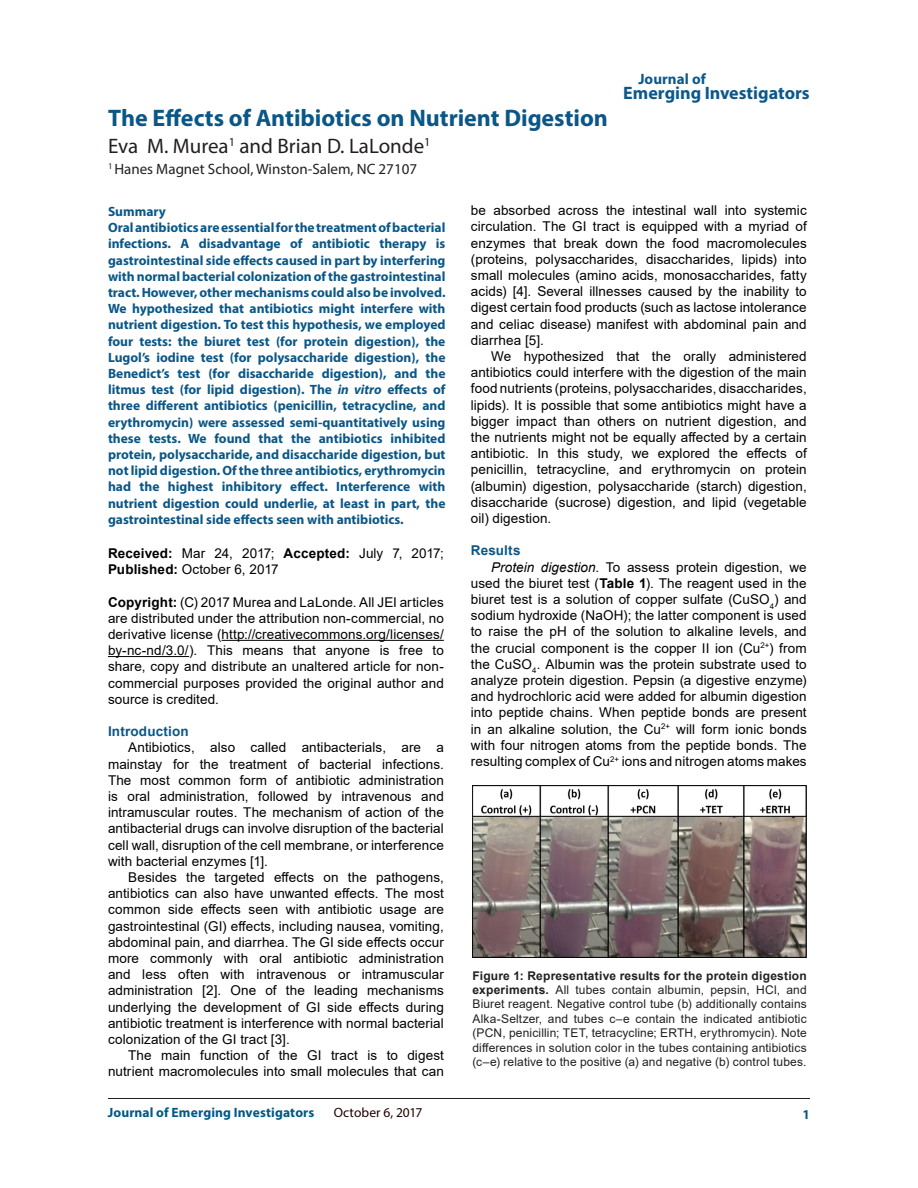
<style>
.page{position:relative;width:918px;height:1188px;background:#fff}
.page>*{position:absolute;margin:0;border:0;box-sizing:border-box;transform-origin:0 0}
.t1{font:700 24px "Myriad Pro";letter-spacing:-.005em;color:#0a5787}
.t2{font:21px "Myriad Pro";color:#231f20}
.t3{font:700 18px "Myriad Pro";color:#0d588a}
.t4{font:15px "Myriad Pro";color:#231f20}
.t5{font:700 15px "Myriad Pro";letter-spacing:.005em;color:#0d588a}
.t6{font:13.5px/16.2px "Arial";letter-spacing:.005em;color:#000;text-align:justify}
.t7{font:700 13.5px/16.2px "Myriad Pro";color:#0a5787;text-align:justify}
.t8{font:700 13.5px "Myriad Pro";letter-spacing:.01em;color:#005888}
.t9{font:700 13.5px "Arial";letter-spacing:.01em;color:#0a5787}
.t10{font:13.5px "Myriad Pro";letter-spacing:.005em;color:#230000}
.t11{font:12px/14.4px "Arial";letter-spacing:.01em;color:#231f20;text-align:justify}
.s1{font-style:italic}
.s2{font-weight:700}
</style>
<div class="page">
<hr style="left:108px;top:1098px;width:702px;height:1px;background:#231f20">
<hr style="left:222px;top:640px;width:222px;height:1px;background:#000">
<hr style="left:108px;top:656px;width:81px;height:1px;background:#000">
<img style="left:472px;top:785px;width:334px;height:172px">
<p class="t5" style="left:638px;top:69px;width:69px">Journal of</p>
<h3 class="t3" style="left:623px;top:81px;width:188px">Emerging Investigators</h3>
<p class="t1" style="left:108px;top:102px;width:501px">The Effects of Antibiotics on Nutrient Digestion</p>
<p class="t2" style="left:108px;top:133px;width:324px">Eva M. Murea<sup>1</sup> and Brian D. LaLonde<sup>1</sup></p>
<p class="t4" style="left:108px;top:160px;width:311px"><sup>1</sup> Hanes Magnet School, Winston-Salem, NC 27107</p>
<p class="t7" style="left:108px;top:203px;width:59px">Summary</p>
<p class="t7" style="left:108px;top:219px;width:339px">Oral antibiotics are essential for the treatment of bacterial infections. A disadvantage of antibiotic therapy is gastrointestinal side effects caused in part by interfering with normal bacterial colonization of the gastrointestinal tract. However, other mechanisms could also be involved.<br>We hypothesized that antibiotics might interfere with nutrient digestion. To test this hypothesis, we employed four tests: the biuret test (for protein digestion), the Lugol’s iodine test (for polysaccharide digestion), the Benedict’s test (for disaccharide digestion), and the litmus test (for lipid digestion). The <span class="s1">in vitro</span> effects of three different antibiotics (penicillin, tetracycline, and erythromycin) were assessed semi-quantitatively using these tests. We found that the antibiotics inhibited protein, polysaccharide, and disaccharide digestion, but not lipid digestion. Of the three antibiotics, erythromycin had the highest inhibitory effect. Interference with nutrient digestion could underlie, at least in part, the gastrointestinal side effects seen with antibiotics.</p>
<p class="t6" style="left:471px;top:202px;width:337px">be absorbed across the intestinal wall into systemic circulation. The GI tract is equipped with a myriad of enzymes that break down the food macromolecules (proteins, polysaccharides, disaccharides, lipids) into small molecules (amino acids, monosaccharides, fatty acids) [4]. Several illnesses caused by the inability to digest certain food products (such as lactose intolerance and celiac disease) manifest with abdominal pain and diarrhea [5].</p>
<p class="t6" style="left:471px;top:348px;width:337px;text-indent:20px">We hypothesized that the orally administered antibiotics could interfere with the digestion of the main food nutrients (proteins, polysaccharides, disaccharides, lipids). It is possible that some antibiotics might have a bigger impact than others on nutrient digestion, and the nutrients might not be equally affected by a certain antibiotic. In this study, we explored the effects of penicillin, tetracycline, and erythromycin on protein (albumin) digestion, polysaccharide (starch) digestion, disaccharide (sucrose) digestion, and lipid (vegetable oil) digestion.</p>
<p class="t9" style="left:471px;top:541px;width:51px">Results</p>
<p class="t6" style="left:471px;top:559px;width:337px;text-indent:20px"><span class="s1">Protein digestion</span>. To assess protein digestion, we used the biuret test (<span class="s2">Table 1</span>). The reagent used in the biuret test is a solution of copper sulfate (CuSO<sub>4</sub>) and sodium hydroxide (NaOH); the latter component is used to raise the pH of the solution to alkaline levels, and the crucial component is the copper II ion (Cu<sup>2+</sup>) from the CuSO<sub>4</sub>. Albumin was the protein substrate used to analyze protein digestion. Pepsin (a digestive enzyme) and hydrochloric acid were added for albumin digestion into peptide chains. When peptide bonds are present in an alkaline solution, the Cu<sup>2+</sup> will form ionic bonds with four nitrogen atoms from the peptide bonds. The resulting complex of Cu<sup>2+</sup> ions and nitrogen atoms makes</p>
<p class="t6" style="left:108px;top:545px;width:337px"><span class="s2">Received:</span> Mar 24, 2017; <span class="s2">Accepted:</span> July 7, 2017;<br><span class="s2">Published:</span> October 6, 2017</p>
<p class="t6" style="left:108px;top:594px;width:337px"><span class="s2">Copyright:</span> (C) 2017 Murea and LaLonde. All JEI articles are distributed under the attribution non-commercial, no derivative license (http://creativecommons.org/licenses/ by-nc-nd/3.0/). This means that anyone is free to share, copy and distribute an unaltered article for non&shy;commercial purposes provided the original author and source is credited.</p>
<p class="t9" style="left:108px;top:722px;width:82px">Introduction</p>
<p class="t6" style="left:108px;top:739px;width:337px;text-indent:20px">Antibiotics, also called antibacterials, are a mainstay for the treatment of bacterial infections.<br>The most common form of antibiotic administration is oral administration, followed by intravenous and intramuscular routes. The mechanism of action of the antibacterial drugs can involve disruption of the bacterial cell wall, disruption of the cell membrane, or interference with bacterial enzymes [1].</p>
<p class="t6" style="left:108px;top:869px;width:337px;text-indent:20px">Besides the targeted effects on the pathogens, antibiotics can also have unwanted effects. The most common side effects seen with antibiotic usage are gastrointestinal (GI) effects, including nausea, vomiting, abdominal pain, and diarrhea. The GI side effects occur more commonly with oral antibiotic administration and less often with intravenous or intramuscular administration [2]. One of the leading mechanisms underlying the development of GI side effects during antibiotic treatment is interference with normal bacterial colonization of the GI tract [3].</p>
<p class="t6" style="left:108px;top:1047px;width:337px;text-align:right">The main function of the GI tract is to digest nutrient macromolecules into small molecules that can</p>
<p class="t11" style="left:472px;top:968px;width:336px"><span class="s2">Figure 1: Representative results for the protein digestion experiments.</span> All tubes contain albumin, pepsin, HCl, and Biuret reagent. Negative control tube (b) additionally contains Alka-Seltzer, and tubes c–e contain the indicated antibiotic (PCN, penicillin; TET, tetracycline; ERTH, erythromycin). Note differences in solution color in the tubes containing antibiotics (c–e) relative to the positive (a) and negative (b) control tubes.</p>
<p class="t8" style="left:108px;top:1104px;width:208px">Journal of Emerging Investigators</p>
<p class="t10" style="left:334px;top:1104px;width:90px">October 6, 2017</p>
<p class="t7" style="left:803px;top:1106px;width:9px">1</p>
</div>
